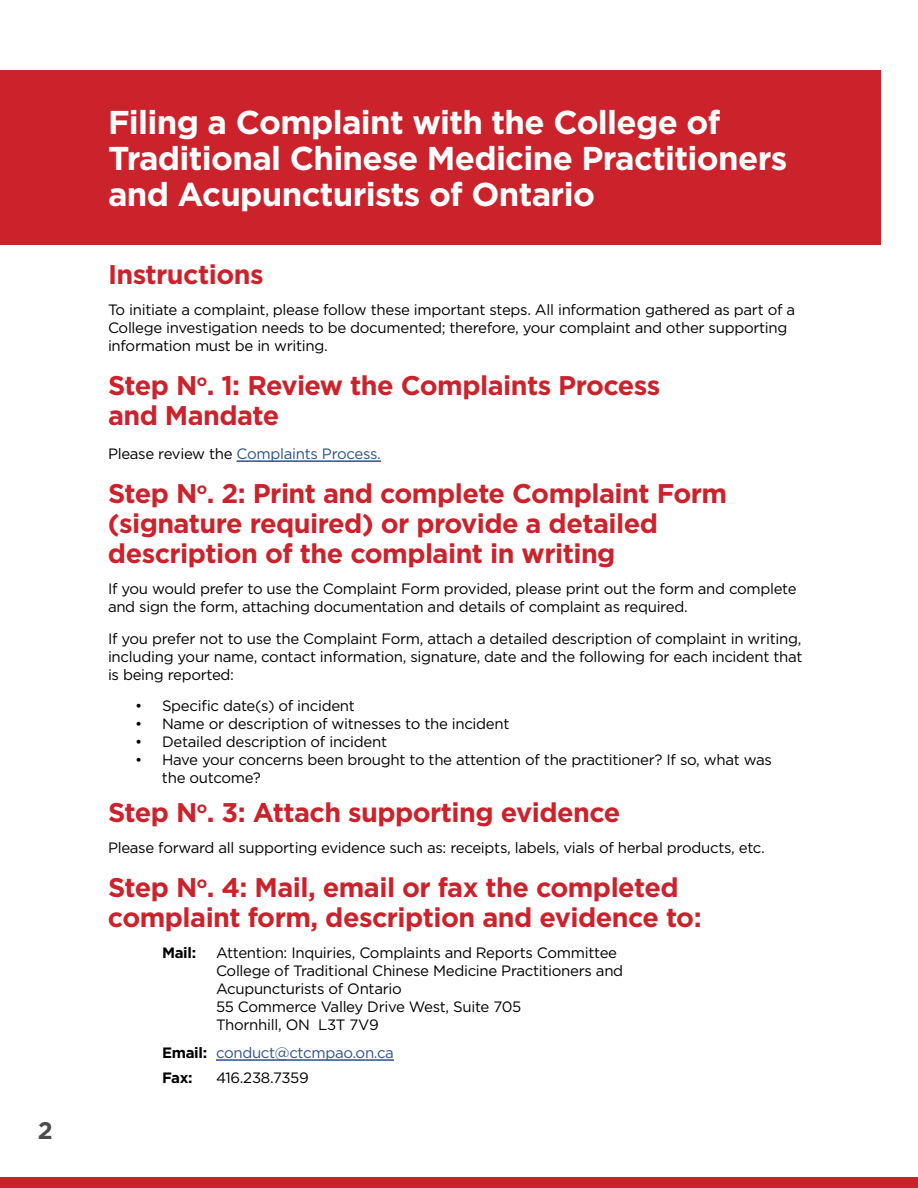
<style>
.page{position:relative;width:918px;height:1188px;background:#fff}
.page>*{position:absolute;margin:0;border:0;box-sizing:border-box;transform-origin:0 0}
.t1{font:700 33px/36px "Gotham";letter-spacing:-.02em;color:#fff}
.t2{font:700 27px/30px "Gotham";letter-spacing:-.02em;color:#cc222b}
.t3{font:700 24px "Gotham";color:#4a4b4b}
.t4{font:15px/18px "Gotham";letter-spacing:-.02em;color:#000}
.t5{font:15px/24.8px "Gotham";letter-spacing:-.02em;color:#2d528a}
.t6{font:700 15px "Gotham";color:#000}
.s1{color:#000}
.s2{font-weight:700;color:#000}
</style>
<div class="page">
<div style="left:0;top:1177px;width:918px;height:11px;background:#cc222b"></div>
<div style="left:0;top:70px;width:880px;height:174px;background:#cc222b"></div>
<hr style="left:917px;top:70px;width:1px;height:102px;background:#cc222b">
<hr style="left:237px;top:460px;width:144px;height:2px;background:#2d528a">
<hr style="left:216px;top:1059px;width:178px;height:2px;background:#2d528a">
<h3 class="t3" style="left:38px;top:1115px;width:16px">2</h3>
<h1 class="t1" style="left:108px;top:105px;width:681px">Filing a Complaint with the College of<br>Traditional Chinese Medicine Practitioners and Acupuncturists of Ontario</h1>
<h2 class="t2" style="left:108px;top:259px;width:157px">Instructions</h2>
<p class="t4" style="left:108px;top:301px;width:689px">To initiate a complaint, please follow these important steps. All information gathered as part of a<br>College investigation needs to be documented; therefore, your complaint and other supporting information must be in writing.</p>
<h2 class="t2" style="left:108px;top:370px;width:554px">Step N<sup>o</sup>. 1: Review the Complaints Process and Mandate</h2>
<p class="t5" style="left:108px;top:441px;width:274px"><span class="s1">Please review the</span> Complaints Process.</p>
<h2 class="t2" style="left:108px;top:478px;width:621px">Step N<sup>o</sup>. 2: Print and complete Complaint Form (signature required) or provide a detailed description of the complaint in writing</h2>
<p class="t4" style="left:108px;top:580px;width:690px">If you would prefer to use the Complaint Form provided, please print out the form and complete and sign the form, attaching documentation and details of complaint as required.</p>
<p class="t4" style="left:108px;top:629px;width:696px;text-align:justify">If you prefer not to use the Complaint Form, attach a detailed description of complaint in writing, including your name, contact information, signature, date and the following for each incident that is being reported:</p>
<p class="t4" style="left:135px;top:697px;width:221px">• Specific date(s) of incident</p>
<p class="t4" style="left:135px;top:715px;width:376px">• Name or description of witnesses to the incident</p>
<p class="t4" style="left:135px;top:733px;width:254px">• Detailed description of incident</p>
<p class="t4" style="left:162px;top:751px;width:611px;text-indent:-27px">• Have your concerns been brought to the attention of the practitioner? If so, what was the outcome?</p>
<h2 class="t2" style="left:108px;top:797px;width:514px">Step N<sup>o</sup>. 3: Attach supporting evidence</h2>
<p class="t4" style="left:108px;top:839px;width:658px">Please forward all supporting evidence such as: receipts, labels, vials of herbal products, etc.</p>
<h2 class="t2" style="left:108px;top:872px;width:595px">Step N<sup>o</sup>. 4: Mail, email or fax the completed complaint form, description and evidence to:</h2>
<p class="t6" style="left:162px;top:943px;width:36px">Mail:</p>
<p class="t4" style="left:216px;top:944px;width:409px">Attention: Inquiries, Complaints and Reports Committee College of Traditional Chinese Medicine Practitioners and Acupuncturists of Ontario<br>55 Commerce Valley Drive West, Suite 705<br>Thornhill, ON L3T 7V9</p>
<p class="t5" style="left:162px;top:1040px;width:233px"><span class="s2">Email:</span> conduct@ctcmpao.on.ca<br><span class="s2">Fax:</span></p>
<p class="t4" style="left:216px;top:1068px;width:94px">416.238.7359</p>
</div>
